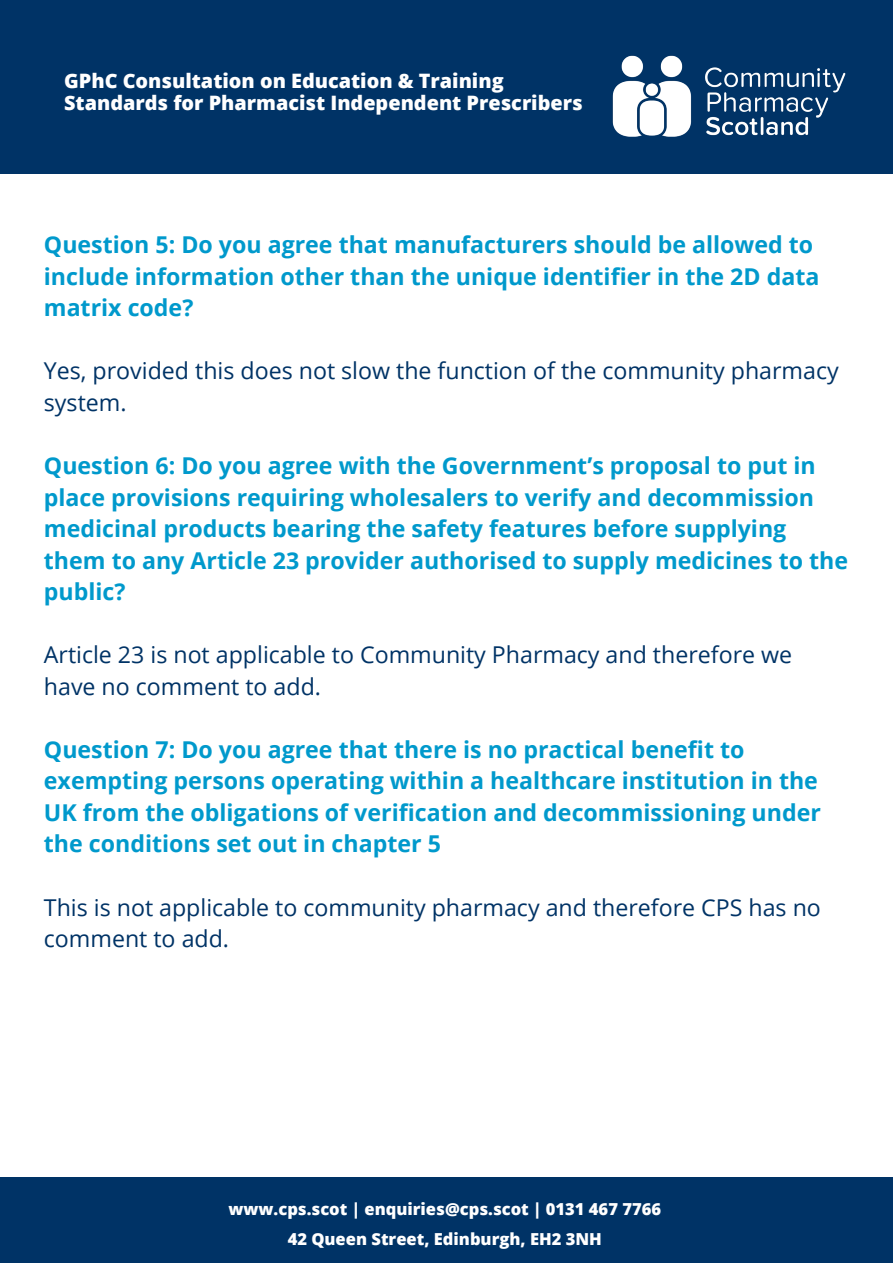
<style>
.page{position:relative;width:893px;height:1263px;background:#fff}
.page>*{position:absolute;margin:0;border:0;box-sizing:border-box;transform-origin:0 0}
.t1{font:700 23.25px/31.5px "Open Sans";color:#09c}
.t2{font:23.25px/31.5px "Open Sans";color:#036}
.t3{font:800 19.8px/22.5px "Open Sans";color:#fff}
.t4{font:800 16.5px/30.5px "Open Sans";color:#fff;text-align:center}
</style>
<div class="page">
<div style="left:0;top:0;width:893px;height:173px;background:#036"></div>
<div style="left:0;top:1177px;width:893px;height:86px;background:#036"></div>
<img style="left:612px;top:55px;width:234px;height:82px">
<p class="t3" style="left:64px;top:69px;width:520px">GPhC Consultation on Education &amp; Training<br>Standards for Pharmacist Independent Prescribers</p>
<p class="t1" style="left:44px;top:229px;width:777px">Question 5: Do you agree that manufacturers should be allowed to include information other than the unique identifier in the 2D data matrix code?</p>
<p class="t2" style="left:44px;top:355px;width:796px">Yes, provided this does not slow the function of the community pharmacy system.</p>
<p class="t1" style="left:44px;top:449px;width:806px">Question 6: Do you agree with the Government’s proposal to put in place provisions requiring wholesalers to verify and decommission medicinal products bearing the safety features before supplying them to any Article 23 provider authorised to supply medicines to the public?</p>
<p class="t2" style="left:44px;top:638px;width:750px">Article 23 is not applicable to Community Pharmacy and therefore we have no comment to add.</p>
<p class="t1" style="left:44px;top:733px;width:778px">Question 7: Do you agree that there is no practical benefit to exempting persons operating within a healthcare institution in the UK from the obligations of verification and decommissioning under the conditions set out in chapter 5</p>
<p class="t2" style="left:44px;top:891px;width:778px">This is not applicable to community pharmacy and therefore CPS has no comment to add.</p>
<p class="t4" style="left:228px;top:1193px;width:434px">www.cps.scot | enquiries@cps.scot | 0131 467 7766<br>42 Queen Street, Edinburgh, EH2 3NH</p>
</div>
